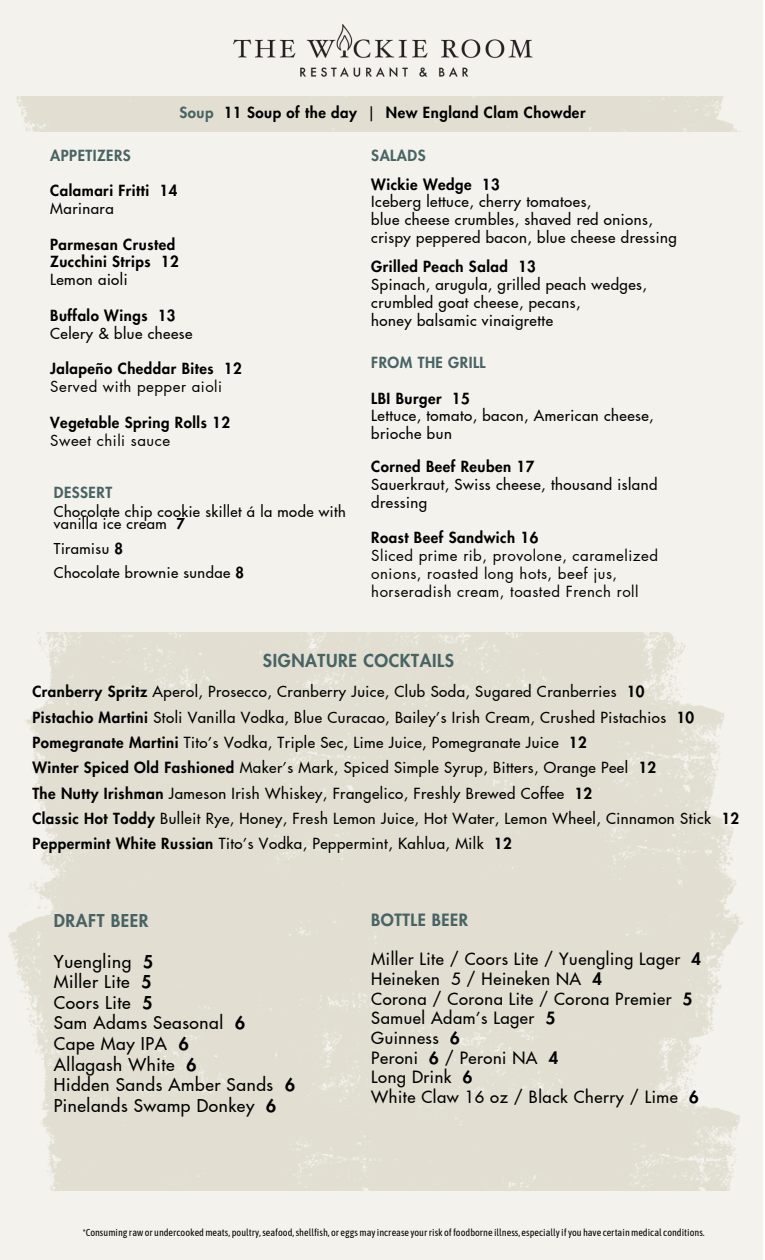
<style>
.page{position:relative;width:765px;height:1260px;background:#fff}
.page>*{position:absolute;margin:0;border:0;box-sizing:border-box;transform-origin:0 0}
.t1{font:800 17.5px "Futura LT Pro";letter-spacing:.035em;color:#476364}
.t2{font:500 17.25px/20.5px "Futura LT Pro";letter-spacing:.035em;color:#000}
.t3{font:800 17.25px "Futura LT Pro";letter-spacing:.035em;color:#476364}
.t4{font:500 16.5px/19.6px "Futura LT Pro";letter-spacing:.035em;color:#000}
.t5{font:800 16.5px "Futura LT Pro";letter-spacing:.035em;color:#476364}
.t6{font:500 15px/17.8px "Futura LT Pro";letter-spacing:.035em;color:#000}
.t7{font:800 15px/17.8px "Futura LT Pro";letter-spacing:.035em;color:#000}
.t8{font:15px/17.8px "Futura LT Pro";letter-spacing:.035em;color:#000}
.t9{font:800 15px "Futura LT Pro";letter-spacing:.035em;color:#476364}
.t10{font:500 14.75px/12.2px "Futura LT Pro";letter-spacing:.035em;color:#000}
.t11{font:10px "Asap Condensed";color:#000}
.s1{color:#476364}
.s2{font-weight:500}
.s3{font-weight:800}
.s4{font-weight:400}
</style>
<div class="page">
<div style="left:0;top:0;width:763px;height:1260px;background:#f4f2ed"></div>
<img style="left:233px;top:24px;width:300px;height:53px">
<img style="left:8px;top:633px;width:735px;height:558px">
<h3 class="t7" style="left:179px;top:104px;width:408px"><span class="s1">Soup</span> 11 Soup of the day <span class="s2">|</span> New England Clam Chowder</h3>
<h4 class="t9" style="left:50px;top:148px;width:82px">APPETIZERS</h4>
<h4 class="t7" style="left:50px;top:182px;width:129px">Calamari Fritti 14<br><span class="s2">Marinara</span></h4>
<h4 class="t7" style="left:50px;top:236px;width:130px">Parmesan Crusted<br>Zucchini Strips 12<br><span class="s2">Lemon aioli</span></h4>
<h5 class="t6" style="left:50px;top:307px;width:144px"><span class="s3">Buffalo Wings 13<br></span>Celery &amp; blue cheese</h5>
<h5 class="t7" style="left:50px;top:361px;width:193px">Jalapeño Cheddar Bites 12<br><span class="s4">Served with pepper aioli</span></h5>
<h3 class="t7" style="left:50px;top:414px;width:181px">Vegetable Spring Rolls 12<br><span class="s4">Sweet chili sauce</span></h3>
<p class="t9" style="left:54px;top:486px;width:60px">DESSERT</p>
<p class="t10" style="left:54px;top:506px;width:293px">Chocolate chip cookie skillet á la mode with vanilla ice cream <span class="s3">7</span></p>
<p class="t10" style="left:54px;top:537px;width:192px;line-height:24.4px">Tiramisu <span class="s3">8<br></span>Chocolate brownie sundae <span class="s3">8</span></p>
<h4 class="t9" style="left:371px;top:148px;width:56px">SALADS</h4>
<h5 class="t6" style="left:371px;top:176px;width:307px"><span class="s3">Wickie Wedge 13<br></span>Iceberg lettuce, cherry tomatoes,<br>blue cheese crumbles, shaved red onions, crispy peppered bacon, blue cheese dressing</h5>
<p class="t6" style="left:371px;top:258px;width:277px"><span class="s3">Grilled Peach Salad 13<br></span>Spinach, arugula, grilled peach wedges, crumbled goat cheese, pecans,<br>honey balsamic vinaigrette</p>
<h4 class="t9" style="left:371px;top:356px;width:116px">FROM THE GRILL</h4>
<h4 class="t6" style="left:371px;top:390px;width:284px"><span class="s3">LBI Burger 15<br></span>Lettuce, tomato, bacon, American cheese, brioche bun</h4>
<h3 class="t6" style="left:371px;top:458px;width:288px"><span class="s3">Corned Beef Reuben 17<br></span>Sauerkraut, Swiss cheese, thousand island dressing</h3>
<h4 class="t8" style="left:371px;top:530px;width:288px"><span class="s3">Roast Beef Sandwich 16<br></span>Sliced prime rib, provolone, caramelized onions, roasted long hots, beef jus, horseradish cream, toasted French roll</h4>
<h1 class="t1" style="left:263px;top:653px;width:193px">SIGNATURE COCKTAILS</h1>
<p class="t6" style="left:32px;top:680px;width:708px;line-height:25.2px"><span class="s3">Cranberry Spritz</span> Aperol, Prosecco, Cranberry Juice, Club Soda, Sugared Cranberries <span class="s3">10<br>Pistachio Martini</span> Stoli Vanilla Vodka, Blue Curacao, Bailey’s Irish Cream, Crushed Pistachios <span class="s3">10<br>Pomegranate Martini</span> Tito’s Vodka, Triple Sec, Lime Juice, Pomegranate Juice <span class="s3">12<br>Winter Spiced Old Fashioned</span> Maker’s Mark, Spiced Simple Syrup, Bitters, Orange Peel <span class="s3">12<br>The Nutty Irishman</span> Jameson Irish Whiskey, Frangelico, Freshly Brewed Coffee <span class="s3">12<br>Classic Hot Toddy</span> Bulleit Rye, Honey, Fresh Lemon Juice, Hot Water, Lemon Wheel, Cinnamon Stick <span class="s3">12<br>Peppermint White Russian</span> Tito’s Vodka, Peppermint, Kahlua, Milk <span class="s3">12</span></p>
<h4 class="t3" style="left:54px;top:912px;width:96px">DRAFT BEER</h4>
<h1 class="t2" style="left:54px;top:952px;width:243px">Yuengling <span class="s3">5<br></span>Miller Lite <span class="s3">5<br></span>Coors Lite <span class="s3">5<br></span>Sam Adams Seasonal <span class="s3">6<br></span>Cape May IPA <span class="s3">6<br></span>Allagash White <span class="s3">6<br></span>Hidden Sands Amber Sands <span class="s3">6<br></span>Pinelands Swamp Donkey <span class="s3">6</span></h1>
<h2 class="t5" style="left:371px;top:912px;width:98px">BOTTLE BEER</h2>
<h1 class="t4" style="left:371px;top:950px;width:331px">Miller Lite / Coors Lite / Yuengling Lager <span class="s3">4<br></span>Heineken 5 / Heineken NA <span class="s3">4<br></span>Corona / Corona Lite / Corona Premier <span class="s3">5<br></span>Samuel Adam’s Lager <span class="s3">5<br></span>Guinness <span class="s3">6<br></span>Peroni <span class="s3">6</span> / Peroni NA <span class="s3">4<br></span>Long Drink <span class="s3">6<br></span>White Claw 16 oz / Black Cherry / Lime <span class="s3">6</span></h1>
<p class="t11" style="left:83px;top:1226px;width:623px">*Consuming rawor undercookedmeats, poultry,seafood,shellfish, or eggsmayincrease yourrisk offoodborne illness, especiallyifyou have certainmedical conditions.</p>
</div>
